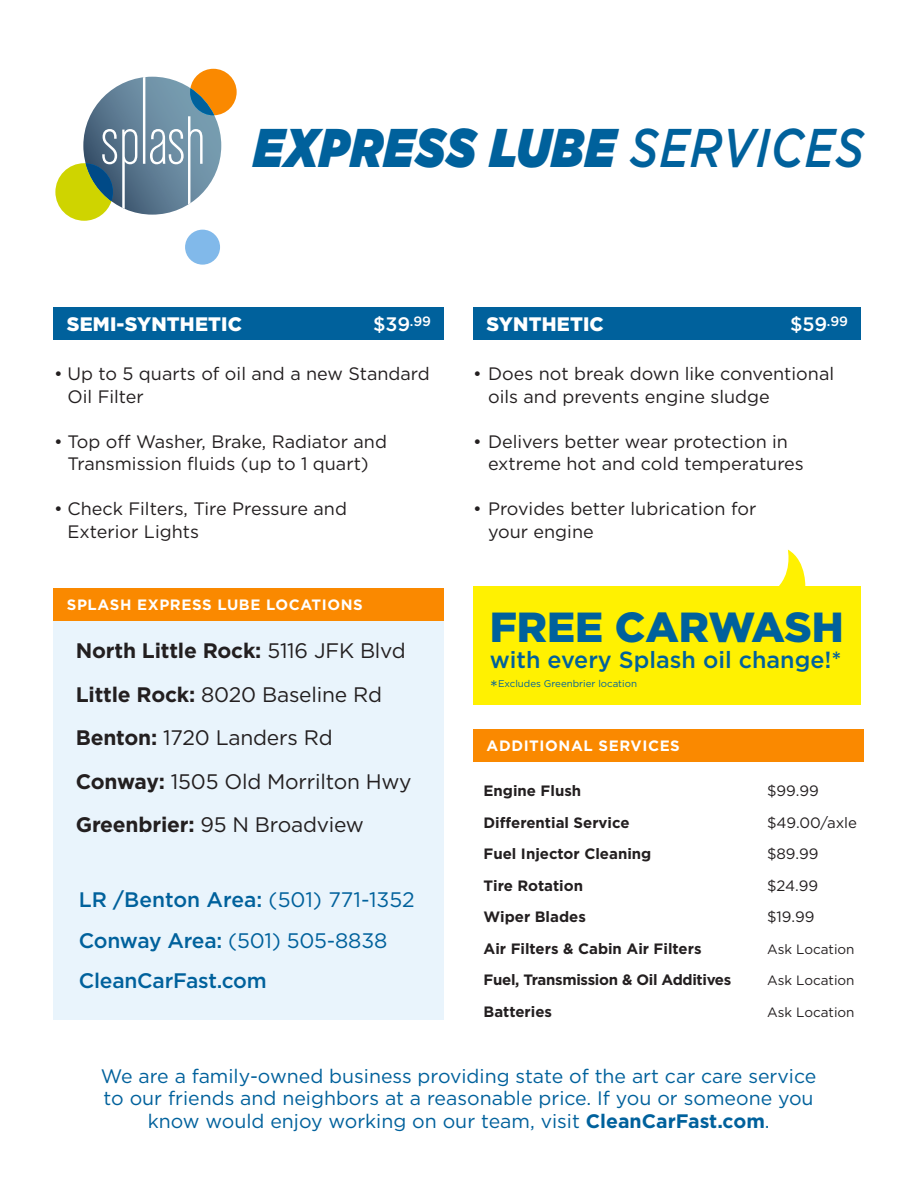
<style>
.page{position:relative;width:918px;height:1188px;background:#fff}
.page>*{position:absolute;margin:0;border:0;box-sizing:border-box;transform-origin:0 0}
.t1{font:italic 900 54.45px "Gotham";letter-spacing:.03em;color:#00619c;scale:.83 1}
.t2{font:900 42px "Gotham";color:#00619c}
.t3{font:500 23.4px "Gotham";color:#00619c}
.t4{font:21px "Gotham";letter-spacing:-.01em;color:#231f20}
.t5{font:500 21px "Gotham";letter-spacing:-.01em;color:#00619c}
.t6{font:700 21px "Gotham";letter-spacing:-.01em;color:#231f20}
.t7{font:21px "Gotham";letter-spacing:-.01em;color:#00619c}
.t8{font:19.5px/22.5px "Gotham";color:#00619c;text-align:center}
.t9{font:900 19.5px "Gotham";letter-spacing:.01em;color:#fff}
.t10{font:500 19.5px "Gotham";color:#fff}
.t11{font:18px/22.5px "Gotham";color:#231f20}
.t12{font:700 15px "Gotham";color:#231f20}
.t13{font:700 15px "Gotham";letter-spacing:.04em;color:#fff}
.t14{font:15px "Gotham";color:#231f20}
.t15{font:700 15px "Gotham";letter-spacing:-.02em;color:#231f20}
.t16{font:13.5px "Gotham";color:#231f20}
.t17{font:9.75px "Gotham";color:#00619c}
.s1{font-weight:500}
.s2{font-weight:400}
.s3{font-weight:700}
.s4{font-size:19.5px}
</style>
<div class="page">
<div style="left:53px;top:616px;width:391px;height:404px;background:#e9f4fc"></div>
<svg style="left:83px;top:77px;width:138px;height:138px;background:#5f7c93"></svg>
<div style="left:185px;top:230px;width:35px;height:35px;background:#81b9ea;border-radius:50%"></div>
<svg style="left:143px;top:69px;width:94px;height:136px"></svg>
<svg style="left:55px;top:129px;width:82px;height:92px"></svg>
<div style="left:53px;top:589px;width:391px;height:32px;background:#fa8900"></div>
<div style="left:473px;top:730px;width:391px;height:32px;background:#fa8900"></div>
<div style="left:473px;top:586px;width:388px;height:119px;background:#fff101"></div>
<svg style="left:779px;top:550px;width:27px;height:36px"></svg>
<div style="left:53px;top:308px;width:391px;height:32px;background:#00619c"></div>
<div style="left:473px;top:308px;width:388px;height:32px;background:#00619c"></div>
<p class="t1" style="left:254px;top:109px;width:737px">EXPRESS LUBE <span class="s1">SERVICES</span></p>
<p class="t9" style="left:67px;top:310px;width:177px">SEMI-SYNTHETIC</p>
<p class="t10" style="left:373px;top:311px;width:59px">$39<sup>.99</sup></p>
<p class="t9" style="left:487px;top:310px;width:119px">SYNTHETIC</p>
<p class="t10" style="left:790px;top:311px;width:59px">$59<sup>.99</sup></p>
<p class="t11" style="left:488px;top:362px;width:348px;text-indent:-15px">• Does not break down like conventional oils and prevents engine sludge</p>
<p class="t11" style="left:488px;top:430px;width:317px;text-indent:-15px">• Delivers better wear protection in extreme hot and cold temperatures</p>
<p class="t11" style="left:488px;top:497px;width:270px;text-indent:-15px">• Provides better lubrication for your engine</p>
<p class="t11" style="left:68px;top:362px;width:364px;text-indent:-14px">• Up to 5 quarts of oil and a new Standard<br>Oil Filter</p>
<p class="t11" style="left:54px;top:430px;width:334px">• Top off Washer, Brake, Radiator and</p>
<p class="t11" style="left:68px;top:452px;width:303px">Transmission fluids (up to 1 quart)</p>
<p class="t11" style="left:68px;top:497px;width:281px;text-indent:-14px">• Check Filters, Tire Pressure and<br>Exterior Lights</p>
<p class="t13" style="left:67px;top:595px;width:298px">SPLASH EXPRESS LUBE LOCATIONS</p>
<p class="t6" style="left:76px;top:637px;width:332px">North Little Rock: <span class="s2">5116 JFK Blvd</span></p>
<p class="t4" style="left:76px;top:681px;width:308px"><span class="s3">Little Rock:</span> 8020 Baseline Rd</p>
<p class="t4" style="left:76px;top:725px;width:258px"><span class="s3">Benton:</span> 1720 Landers Rd</p>
<p class="t4" style="left:76px;top:768px;width:337px"><span class="s3">Conway:</span> 1505 Old Morrilton Hwy</p>
<p class="t4" style="left:76px;top:812px;width:290px"><span class="s3">Greenbrier:</span> 95 N Broadview</p>
<p class="t5" style="left:79px;top:886px;width:337px">LR /Benton Area: <span class="s2">(501) 771-1352</span></p>
<p class="t7" style="left:79px;top:927px;width:310px"><span class="s1">Conway Area:</span> (501) 505-8838</p>
<p class="t5" style="left:79px;top:967px;width:190px">CleanCarFast.com</p>
<p class="t2" style="left:490px;top:598px;width:356px">FREE CARWASH</p>
<p class="t3" style="left:490px;top:644px;width:353px">with every Splash oil change!*</p>
<p class="t17" style="left:490px;top:677px;width:149px"><span class="s4">*</span>Excludes Greenbrier location</p>
<p class="t13" style="left:487px;top:736px;width:195px">ADDITIONAL SERVICES</p>
<p class="t12" style="left:484px;top:781px;width:99px">Engine Flush</p>
<p class="t14" style="left:767px;top:781px;width:53px">$99.99</p>
<p class="t12" style="left:484px;top:812px;width:148px">Differential Service</p>
<p class="t14" style="left:767px;top:813px;width:92px">$49.00/axle</p>
<p class="t12" style="left:484px;top:844px;width:169px">Fuel Injector Cleaning</p>
<p class="t14" style="left:767px;top:844px;width:53px">$89.99</p>
<p class="t12" style="left:484px;top:875px;width:101px">Tire Rotation</p>
<p class="t14" style="left:767px;top:876px;width:53px">$24.99</p>
<p class="t12" style="left:484px;top:907px;width:104px">Wiper Blades</p>
<p class="t14" style="left:767px;top:907px;width:49px">$19.99</p>
<p class="t12" style="left:484px;top:938px;width:219px">Air Filters &amp; Cabin Air Filters</p>
<p class="t16" style="left:767px;top:940px;width:89px">Ask Location</p>
<p class="t15" style="left:484px;top:970px;width:249px">Fuel, Transmission &amp; Oil Additives</p>
<p class="t16" style="left:767px;top:972px;width:89px">Ask Location</p>
<p class="t12" style="left:484px;top:1001px;width:70px">Batteries</p>
<p class="t16" style="left:767px;top:1003px;width:89px">Ask Location</p>
<p class="t8" style="left:101px;top:1064px;width:717px">We are a family-owned business providing state of the art car care service to our friends and neighbors at a reasonable price. If you or someone you know would enjoy working on our team, visit <span class="s3">CleanCarFast.com</span>.</p>
</div>
